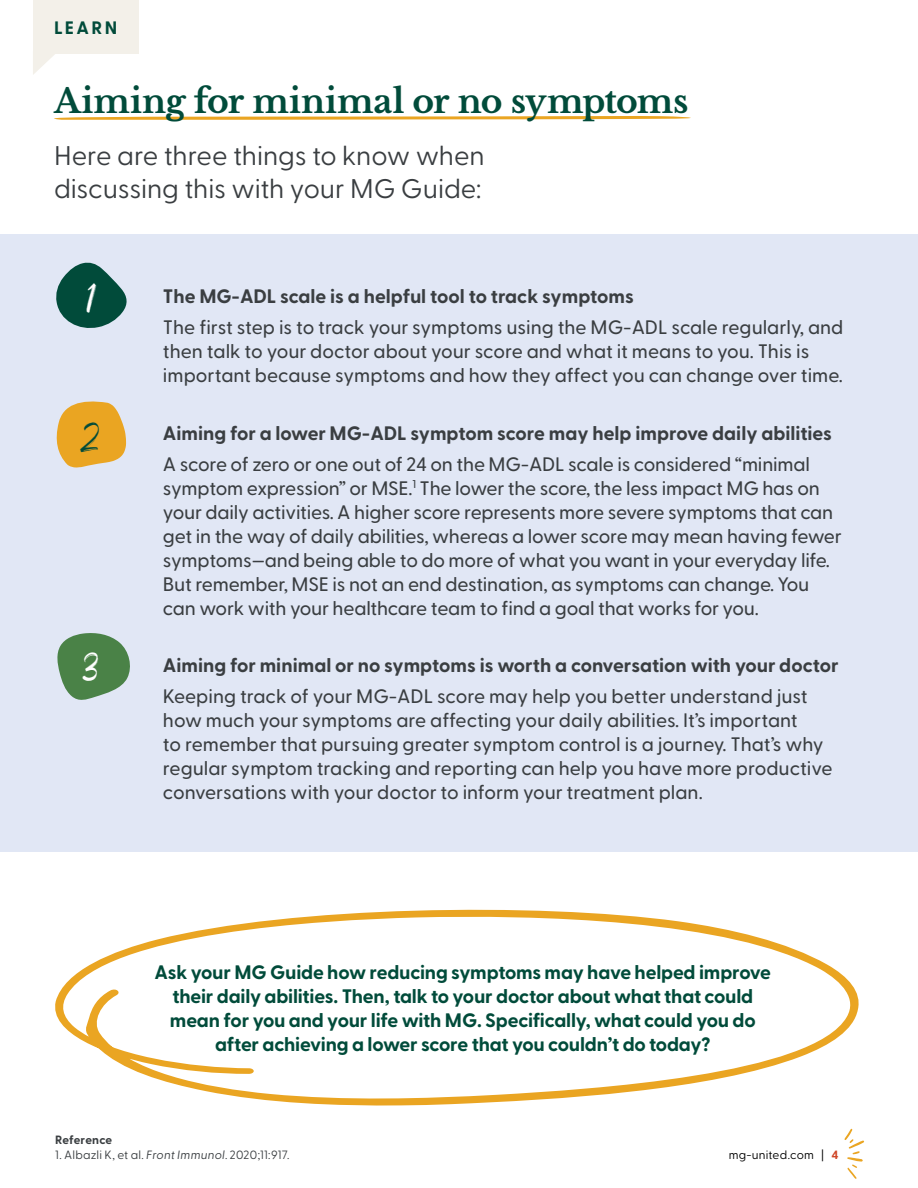
<style>
.page{position:relative;width:918px;height:1188px;background:#fff}
.page>*{position:absolute;margin:0;border:0;box-sizing:border-box;transform-origin:0 0}
.t1{font:700 33px "Libre Baskerville";letter-spacing:-.01em;color:#014b3a}
.t2{font:33px "Sparose";color:#fff}
.t3{font:33px "Sparose";color:#014b3a}
.t4{font:27px/33px "Greycliff CF";letter-spacing:-.005em;color:#3a3e41}
.t5{font:500 19.5px/24px "Greycliff CF";letter-spacing:-.01em;color:#3a3e41}
.t6{font:700 19.5px/24px "Greycliff CF";letter-spacing:-.01em;color:#014b3a;text-align:center}
.t7{font:700 19.5px "Greycliff CF";color:#3a3e41}
.t8{font:700 18px "Greycliff CF";letter-spacing:.13em;color:#014b3a}
.t9{font:12px "Greycliff CF";letter-spacing:.02em;color:#3a3e41}
.t10{font:12px "Greycliff CF";letter-spacing:.02em;color:#000}
.t11{font:700 12px "Greycliff CF";letter-spacing:.005em;color:#3a3e41}
.s1{font-style:italic}
.s2{font-weight:700;color:#cf4627}
</style>
<div class="page">
<div style="left:0;top:234px;width:918px;height:617px;background:#e1e7f5"></div>
<svg style="left:54px;top:116px;width:637px;height:4px;background:#efbd5e"></svg>
<svg style="left:55px;top:909px;width:804px;height:197px"></svg>
<svg style="left:57px;top:633px;width:73px;height:67px"></svg>
<svg style="left:56px;top:401px;width:70px;height:67px"></svg>
<svg style="left:56px;top:262px;width:71px;height:66px"></svg>
<svg style="left:844px;top:1129px;width:20px;height:50px"></svg>
<div style="left:33px;top:0;width:106px;height:54px;background:#f3f0e9"></div>
<svg style="left:33px;top:54px;width:22px;height:21px"></svg>
<p class="t8" style="left:54px;top:17px;width:65px">LEARN</p>
<h1 class="t1" style="left:54px;top:81px;width:636px">Aiming for minimal or no symptoms</h1>
<h2 class="t4" style="left:54px;top:139px;width:432px">Here are three things to know when discussing this with your MG Guide:</h2>
<h1 class="t2" style="left:86px;top:270px;width:11px">1</h1>
<h1 class="t3" style="left:82px;top:410px;width:20px">2</h1>
<h1 class="t2" style="left:84px;top:640px;width:16px">3</h1>
<p class="t7" style="left:163px;top:285px;width:472px">The MG-ADL scale is a helpful tool to track symptoms</p>
<p class="t5" style="left:163px;top:316px;width:682px">The first step is to track your symptoms using the MG-ADL scale regularly, and then talk to your doctor about your score and what it means to you. This is important because symptoms and how they affect you can change over time.</p>
<p class="t7" style="left:163px;top:421px;width:671px">Aiming for a lower MG-ADL symptom score may help improve daily abilities</p>
<p class="t5" style="left:163px;top:452px;width:680px">A score of zero or one out of 24 on the MG-ADL scale is considered “minimal symptom expression” or MSE.<sup>1</sup> The lower the score, the less impact MG has on your daily activities. A higher score represents more severe symptoms that can get in the way of daily abilities, whereas a lower score may mean having fewer symptoms—and being able to do more of what you want in your everyday life.<br>But remember, MSE is not an end destination, as symptoms can change. You can work with your healthcare team to find a goal that works for you.</p>
<p class="t7" style="left:163px;top:654px;width:677px">Aiming for minimal or no symptoms is worth a conversation with your doctor</p>
<p class="t5" style="left:163px;top:685px;width:671px">Keeping track of your MG-ADL score may help you better understand just how much your symptoms are affecting your daily abilities. It’s important<br>to remember that pursuing greater symptom control is a journey. That’s why regular symptom tracking and reporting can help you have more productive conversations with your doctor to inform your treatment plan.</p>
<p class="t6" style="left:155px;top:960px;width:618px">Ask your MG Guide how reducing symptoms may have helped improve their daily abilities. Then, talk to your doctor about what that could mean for you and your life with MG. Specifically, what could you do after achieving a lower score that you couldn’t do today?</p>
<p class="t11" style="left:55px;top:1133px;width:59px">Reference</p>
<p class="t9" style="left:55px;top:1148px;width:236px">1. Albazli K, et al. <span class="s1">Front Immunol</span>. 2020;11:917.</p>
<p class="t10" style="left:729px;top:1147px;width:111px">mg-united.com | <span class="s2">4</span></p>
</div>
